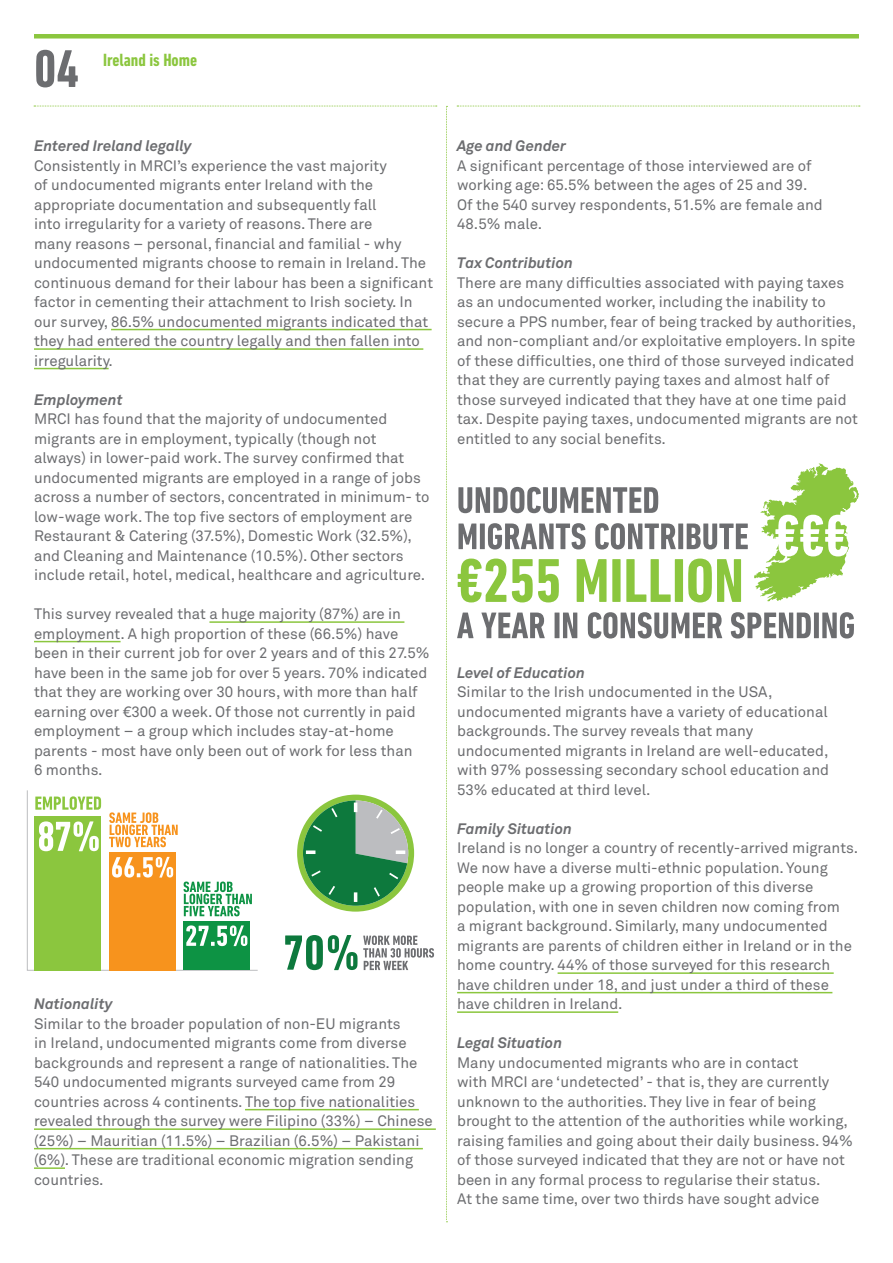
<style>
.page{position:relative;width:893px;height:1263px;background:#fff}
.page>*{position:absolute;margin:0;border:0;box-sizing:border-box;transform-origin:0 0}
.heading_01{font:700 condensed 54px "DIN Next LT Pro";color:#6c6d70}
.heading_01-2{font:700 condensed 18px "DIN Next LT Pro";color:#8bc63e}
.Body_01{font:15px/19.5px "Akkurat Pro";color:#6c6d70}
.s1{font-weight:700;font-style:italic}
</style>
<div class="page">
<div style="left:34px;top:34px;width:825px;height:5px;background:#8bc63e"></div>
<svg style="left:34px;top:106px;width:403px;height:1px"></svg>
<svg style="left:457px;top:106px;width:403px;height:1px"></svg>
<hr style="left:111px;top:329px;width:321px;height:1px;background:#8bc63e">
<hr style="left:34px;top:348px;width:389px;height:2px;background:#8bc63e">
<hr style="left:34px;top:368px;width:75px;height:1px;background:#8bc63e">
<hr style="left:209px;top:621px;width:195px;height:2px;background:#8bc63e">
<hr style="left:34px;top:641px;width:87px;height:1px;background:#8bc63e">
<hr style="left:245px;top:1109px;width:174px;height:1px;background:#8bc63e">
<hr style="left:34px;top:1128px;width:402px;height:2px;background:#8bc63e">
<hr style="left:34px;top:1148px;width:389px;height:1px;background:#8bc63e">
<hr style="left:34px;top:1167px;width:31px;height:2px;background:#8bc63e">
<hr style="left:558px;top:972px;width:276px;height:2px;background:#8bc63e">
<hr style="left:457px;top:992px;width:375px;height:1px;background:#8bc63e">
<hr style="left:457px;top:1011px;width:161px;height:2px;background:#8bc63e">
<svg style="left:446px;top:106px;width:1px;height:1116px"></svg>
<svg style="left:754px;top:463px;width:105px;height:138px"></svg>
<svg style="left:458px;top:487px;width:200px;height:26px"></svg>
<svg style="left:458px;top:523px;width:18px;height:26px"></svg>
<div style="left:480px;top:523px;width:5px;height:26px;background:#6c6d70"></div>
<svg style="left:488px;top:523px;width:98px;height:26px"></svg>
<svg style="left:595px;top:523px;width:81px;height:26px"></svg>
<div style="left:678px;top:523px;width:5px;height:26px;background:#6c6d70"></div>
<svg style="left:687px;top:523px;width:61px;height:26px"></svg>
<svg style="left:458px;top:558px;width:48px;height:44px"></svg>
<svg style="left:512px;top:559px;width:47px;height:43px"></svg>
<svg style="left:577px;top:559px;width:29px;height:43px"></svg>
<div style="left:612px;top:559px;width:9px;height:43px;background:#8bc63e"></div>
<svg style="left:626px;top:559px;width:45px;height:43px"></svg>
<div style="left:675px;top:559px;width:8px;height:43px;background:#8bc63e"></div>
<svg style="left:688px;top:558px;width:53px;height:44px"></svg>
<svg style="left:457px;top:612px;width:16px;height:26px"></svg>
<svg style="left:481px;top:612px;width:64px;height:26px"></svg>
<hr style="left:555px;top:612px;width:4px;height:26px;background:#6c6d70">
<svg style="left:563px;top:612px;width:14px;height:26px"></svg>
<svg style="left:588px;top:612px;width:134px;height:26px"></svg>
<svg style="left:731px;top:612px;width:80px;height:26px"></svg>
<div style="left:814px;top:612px;width:5px;height:26px;background:#6c6d70"></div>
<svg style="left:822px;top:612px;width:32px;height:26px"></svg>
<svg style="left:297px;top:795px;width:117px;height:117px"></svg>
<svg style="left:285px;top:935px;width:149px;height:35px"></svg>
<svg style="left:27px;top:790px;width:231px;height:181px"></svg>
<p class="heading_01" style="left:34px;top:38px;width:46px">04</p>
<p class="heading_01-2" style="left:103px;top:49px;width:96px">Ireland is Home</p>
<p class="Body_01" style="left:34px;top:136px;width:401px"><span class="s1">Entered Ireland legally<br></span>Consistently in MRCI’s experience the vast majority<br>of undocumented migrants enter Ireland with the appropriate documentation and subsequently fall<br>into irregularity for a variety of reasons. There are<br>many reasons – personal, financial and familial - why undocumented migrants choose to remain in Ireland. The continuous demand for their labour has been a significant factor in cementing their attachment to Irish society. In our survey, 86.5% undocumented migrants indicated that they had entered the country legally and then fallen into irregularity.</p>
<p class="Body_01" style="left:34px;top:390px;width:397px"><span class="s1">Employment<br></span>MRCI has found that the majority of undocumented migrants are in employment, typically (though not always) in lower-paid work. The survey confirmed that undocumented migrants are employed in a range of jobs across a number of sectors, concentrated in minimum- to low-wage work. The top five sectors of employment are Restaurant &amp; Catering (37.5%), Domestic Work (32.5%), and Cleaning and Maintenance (10.5%). Other sectors include retail, hotel, medical, healthcare and agriculture.</p>
<p class="Body_01" style="left:34px;top:604px;width:397px">This survey revealed that a huge majority (87%) are in employment. A high proportion of these (66.5%) have been in their current job for over 2 years and of this 27.5% have been in the same job for over 5 years. 70% indicated that they are working over 30 hours, with more than half earning over €300 a week. Of those not currently in paid employment – a group which includes stay-at-home parents - most have only been out of work for less than<br>6 months.</p>
<p class="Body_01" style="left:34px;top:994px;width:400px"><span class="s1">Nationality<br></span>Similar to the broader population of non-EU migrants<br>in Ireland, undocumented migrants come from diverse backgrounds and represent a range of nationalities. The 540 undocumented migrants surveyed came from 29 countries across 4 continents. The top five nationalities revealed through the survey were Filipino (33%) – Chinese (25%) – Mauritian (11.5%) – Brazilian (6.5%) – Pakistani (6%). These are traditional economic migration sending countries.</p>
<p class="Body_01" style="left:457px;top:136px;width:367px"><span class="s1">Age and Gender<br></span>A significant percentage of those interviewed are of working age: 65.5% between the ages of 25 and 39.<br>Of the 540 survey respondents, 51.5% are female and 48.5% male.</p>
<p class="Body_01" style="left:457px;top:253px;width:402px"><span class="s1">Tax Contribution<br></span>There are many difficulties associated with paying taxes as an undocumented worker, including the inability to secure a PPS number, fear of being tracked by authorities, and non-compliant and/or exploitative employers. In spite of these difficulties, one third of those surveyed indicated that they are currently paying taxes and almost half of those surveyed indicated that they have at one time paid tax. Despite paying taxes, undocumented migrants are not entitled to any social benefits.</p>
<p class="Body_01" style="left:457px;top:663px;width:373px"><span class="s1">Level of Education<br></span>Similar to the Irish undocumented in the USA, undocumented migrants have a variety of educational backgrounds. The survey reveals that many undocumented migrants in Ireland are well-educated, with 97% possessing secondary school education and 53% educated at third level.</p>
<p class="Body_01" style="left:457px;top:819px;width:402px"><span class="s1">Family Situation<br></span>Ireland is no longer a country of recently-arrived migrants.<br>We now have a diverse multi-ethnic population. Young people make up a growing proportion of this diverse population, with one in seven children now coming from<br>a migrant background. Similarly, many undocumented migrants are parents of children either in Ireland or in the home country. 44% of those surveyed for this research have children under 18, and just under a third of these have children in Ireland.</p>
<p class="Body_01" style="left:457px;top:1033px;width:397px"><span class="s1">Legal Situation<br></span>Many undocumented migrants who are in contact<br>with MRCI are ‘undetected’ - that is, they are currently unknown to the authorities. They live in fear of being brought to the attention of the authorities while working, raising families and going about their daily business. 94% of those surveyed indicated that they are not or have not been in any formal process to regularise their status.<br>At the same time, over two thirds have sought advice</p>
</div>
